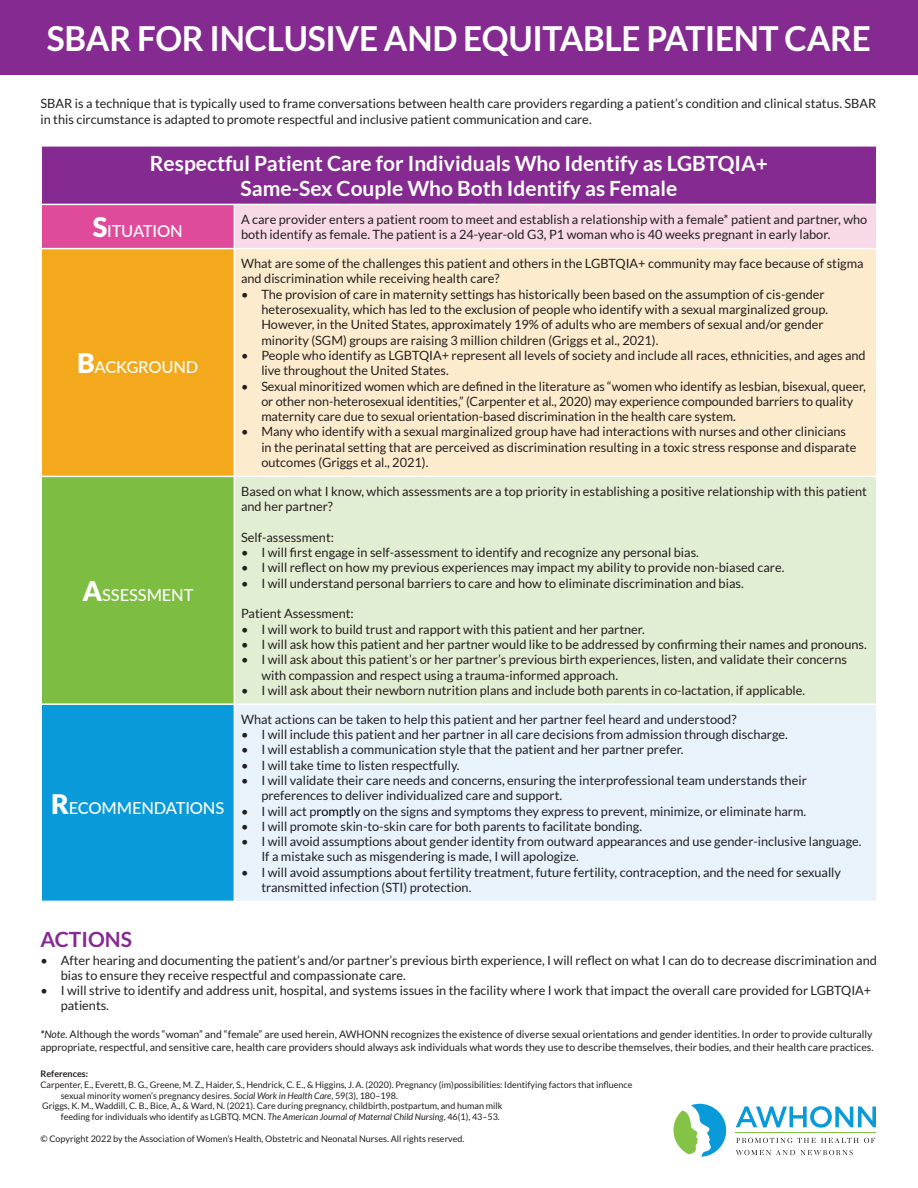
<style>
.page{position:relative;width:918px;height:1188px;background:#fff}
.page>*{position:absolute;margin:0;border:0;box-sizing:border-box;transform-origin:0 0}
.t1{font:700 34.5px "Lato";letter-spacing:-.01em;color:#fff}
.t2{font:700 21px/25.2px "Lato";color:#fff;text-align:center}
.t3{font:700 21px "Lato";color:#852a91}
.t4{font:500 16.5px "Lato";letter-spacing:-.01em;color:#fff}
.t5{font:12.75px/15.3px "Lato";color:#231f20}
.t6{font:12.75px/15.3px "Lato";color:#1e1f1e;text-align:right}
.t7{font:10.5px/12.6px "Lato";color:#231f20}
.t8{font:9px "Lato";color:#231f20}
.t9{font:700 9px "Lato";color:#231f20}
.s1{font-weight:900;font-size:27px}
.s2{color:#231f20}
.s3{color:#040503}
.s4{font-weight:700;font-style:italic}
.s5{font-style:italic}
</style>
<div class="page">
<div style="left:41px;top:146px;width:836px;height:58px;background:#852a91"></div>
<div style="left:41px;top:204px;width:193px;height:45px;background:#e04a9a"></div>
<div style="left:234px;top:204px;width:643px;height:45px;background:#f7d9e8"></div>
<div style="left:41px;top:249px;width:193px;height:227px;background:#f4a81c"></div>
<div style="left:234px;top:249px;width:643px;height:227px;background:#fdebcd"></div>
<div style="left:41px;top:476px;width:193px;height:228px;background:#7dbd41"></div>
<div style="left:234px;top:476px;width:643px;height:228px;background:#e2eed3"></div>
<div style="left:41px;top:704px;width:193px;height:197px;background:#089ad9"></div>
<div style="left:234px;top:704px;width:643px;height:197px;background:#e7f2fa"></div>
<hr style="left:40px;top:145px;width:194px;height:2px;background:#fff">
<hr style="left:40px;top:147px;width:2px;height:57px;background:#fff">
<hr style="left:234px;top:145px;width:644px;height:2px;background:#fff">
<hr style="left:876px;top:147px;width:2px;height:57px;background:#fff">
<hr style="left:40px;top:204px;width:194px;height:1px;background:#fff">
<hr style="left:40px;top:205px;width:2px;height:43px;background:#fff">
<hr style="left:234px;top:204px;width:644px;height:1px;background:#fff">
<hr style="left:234px;top:205px;width:1px;height:43px;background:#fff">
<hr style="left:876px;top:205px;width:2px;height:43px;background:#fff">
<hr style="left:40px;top:248px;width:194px;height:1px;background:#fff">
<hr style="left:40px;top:249px;width:2px;height:227px;background:#fff">
<hr style="left:234px;top:248px;width:644px;height:1px;background:#fff">
<hr style="left:234px;top:249px;width:1px;height:227px;background:#fff">
<hr style="left:876px;top:249px;width:2px;height:227px;background:#fff">
<hr style="left:40px;top:476px;width:194px;height:1px;background:#fff">
<hr style="left:40px;top:477px;width:2px;height:226px;background:#fff">
<hr style="left:234px;top:476px;width:644px;height:1px;background:#fff">
<hr style="left:234px;top:477px;width:1px;height:226px;background:#fff">
<hr style="left:876px;top:477px;width:2px;height:226px;background:#fff">
<hr style="left:40px;top:703px;width:194px;height:2px;background:#fff">
<hr style="left:40px;top:705px;width:2px;height:196px;background:#fff">
<hr style="left:234px;top:703px;width:644px;height:2px;background:#fff">
<hr style="left:234px;top:705px;width:1px;height:196px;background:#fff">
<hr style="left:876px;top:705px;width:2px;height:196px;background:#fff">
<div style="left:0;top:0;width:918px;height:74px;background:#852a91"></div>
<svg style="left:673px;top:1104px;width:54px;height:53px"></svg>
<svg style="left:736px;top:1106px;width:140px;height:22px"></svg>
<svg style="left:736px;top:1138px;width:139px;height:5px"></svg>
<svg style="left:736px;top:1150px;width:117px;height:5px"></svg>
<hr style="left:736px;top:1133px;width:140px;height:1px;background:#83c447">
<h1 class="t1" style="left:47px;top:19px;width:825px">SBAR FOR INCLUSIVE AND EQUITABLE PATIENT CARE</h1>
<p class="t5" style="left:40px;top:96px;width:837px">SBAR is a technique that is typically used to frame conversations between health care providers regarding a patient’s condition and clinical status. SBAR in this circumstance is adapted to promote respectful and inclusive patient communication and care.</p>
<h2 class="t2" style="left:150px;top:150px;width:620px">Respectful Patient Care for Individuals Who Identify as LGBTQIA+<br>Same-Sex Couple Who Both Identify as Female</h2>
<p class="t4" style="left:93px;top:219px;width:91px"><span class="s1">S</span>ITUATION</p>
<p class="t5" style="left:241px;top:212px;width:628px">A care provider enters a patient room to meet and establish a relationship with a female* patient and partner, who both identify as female. The patient is a 24-year-old G3, P1 woman who is 40 weeks pregnant in early labor.</p>
<p class="t4" style="left:77px;top:355px;width:123px"><span class="s1">B</span>ACKGROUND</p>
<p class="t4" style="left:83px;top:583px;width:113px"><span class="s1">A</span>SSESSMENT</p>
<p class="t4" style="left:51px;top:796px;width:175px"><span class="s1">R</span>ECOMMENDATIONS</p>
<p class="t5" style="left:241px;top:256px;width:624px">What are some of the challenges this patient and others in the LGBTQIA+ community may face because of stigma and discrimination while receiving health care?</p>
<p class="t6" style="left:241px;top:286px;width:589px"><span class="s2">•</span> The provision of care in maternity settings has historically been based on the assumption of cis-gender heterosexuality, which has led to the exclusion of people who identify with a sexual marginalized group.</p>
<p class="t5" style="left:261px;top:317px;width:564px">However, in the United States, approximately 19% of adults who are members of sexual and/or gender minority (SGM) groups are raising 3 million children (Griggs et al., 2021).</p>
<p class="t5" style="left:261px;top:348px;width:606px;text-indent:-20px">• People who identify as LGBTQIA+ represent all levels of society and include all races, ethnicities, and ages and live throughout the United States.</p>
<p class="t5" style="left:261px;top:378px;width:606px;text-indent:-20px">• Sexual minoritized women which are defined in the literature as “women who identify as lesbian, bisexual, queer, or other non-heterosexual identities,” (Carpenter et al., 2020) may experience compounded barriers to quality maternity care due to sexual orientation-based discrimination in the health care system.</p>
<p class="t5" style="left:261px;top:424px;width:597px;text-indent:-20px">• Many who identify with a sexual marginalized group have had interactions with nurses and other clinicians in the perinatal setting that are perceived as discrimination resulting in a toxic stress response and disparate outcomes (Griggs et al., 2021).</p>
<p class="t5" style="left:241px;top:484px;width:627px">Based on what I know, which assessments are a top priority in establishing a positive relationship with this patient and her partner?</p>
<p class="t5" style="left:241px;top:530px;width:94px">Self-assessment:</p>
<p class="t5" style="left:241px;top:545px;width:459px">• I will first engage in self-assessment to identify and recognize any personal bias.</p>
<p class="t5" style="left:241px;top:560px;width:545px">• I will reflect on how my previous experiences may impact my ability to provide non-biased care.</p>
<p class="t5" style="left:241px;top:575px;width:504px">• I will understand personal barriers to care and how to eliminate discrimination and bias.</p>
<p class="t5" style="left:241px;top:606px;width:114px">Patient Assessment:</p>
<p class="t5" style="left:241px;top:621px;width:405px">• I will work to build trust and rapport with this patient and her partner.</p>
<p class="t5" style="left:241px;top:637px;width:627px">• I will ask how this patient and her partner would like to be addressed by confirming their names and pronouns.</p>
<p class="t5" style="left:261px;top:652px;width:587px;text-indent:-20px">• I will ask about this patient’s or her partner’s previous birth experiences, listen, and validate their concerns with compassion and respect using a trauma-informed approach.</p>
<p class="t5" style="left:241px;top:683px;width:566px">• I will ask about their newborn nutrition plans and include both parents in co-lactation, if applicable.</p>
<p class="t5" style="left:241px;top:711px;width:497px">What actions can be taken to help this patient and her partner feel heard and understood?</p>
<p class="t5" style="left:241px;top:727px;width:548px">• I will include this patient and her partner in all care decisions from admission through discharge.</p>
<p class="t5" style="left:241px;top:742px;width:444px">• I will establish a communication style that the patient and her partner prefer.</p>
<p class="t5" style="left:241px;top:757px;width:220px">• I will take time to listen respectfully.</p>
<p class="t5" style="left:261px;top:773px;width:547px;text-indent:-20px">• I will validate their care needs and concerns, ensuring the interprofessional team understands their preferences to deliver individualized care and support.</p>
<p class="t5" style="left:241px;top:803px;width:567px">• I will act p<span class="s3">romptly</span> on the signs and symptoms they express to prevent, minimize, or eliminate harm.</p>
<p class="t5" style="left:241px;top:819px;width:402px">• I will promote skin-to-skin care for both parents to facilitate bonding.</p>
<p class="t5" style="left:261px;top:834px;width:602px;text-indent:-20px">• I will avoid assumptions about gender identity from outward appearances and use gender-inclusive language.<br>If a mistake such as misgendering is made, I will apologize.</p>
<p class="t5" style="left:261px;top:864px;width:581px;text-indent:-20px">• I will avoid assumptions about fertility treatment, future fertility, contraception, and the need for sexually transmitted infection (STI) protection.</p>
<h2 class="t3" style="left:40px;top:927px;width:93px">ACTIONS</h2>
<p class="t5" style="left:61px;top:952px;width:818px;text-indent:-20px">• After hearing and documenting the patient’s and/or partner’s previous birth experience, I will reflect on what I can do to decrease discrimination and bias to ensure they receive respectful and compassionate care.</p>
<p class="t5" style="left:61px;top:983px;width:812px;text-indent:-20px">• I will strive to identify and address unit, hospital, and systems issues in the facility where I work that impact the overall care provided for LGBTQIA+ patients.</p>
<p class="t7" style="left:40px;top:1028px;width:835px"><span class="s4">*</span><span class="s5">Note.</span> Although the words “woman” and “female” are used herein, AWHONN recognizes the existence of diverse sexual orientations and gender identities. In order to provide culturally appropriate, respectful, and sensitive care, health care providers should always ask individuals what words they use to describe themselves, their bodies, and their health care practices.</p>
<p class="t9" style="left:40px;top:1069px;width:49px">References:</p>
<p class="t8" style="left:40px;top:1080px;width:594px">Carpenter, E., Everett, B. G., Greene, M. Z., Haider, S., Hendrick, C. E., &amp; Higgins, J. A. (2020). Pregnancy (im)possibilities: Identifying factors that influence</p>
<p class="t8" style="left:61px;top:1090px;width:339px">sexual minority women’s pregnancy desires. <span class="s5">Social Work in Health Care</span>, 59(3), 180–198.</p>
<p class="t8" style="left:42px;top:1101px;width:462px">Griggs, K. M., Waddill, C. B., Bice, A., &amp; Ward, N. (2021). Care during pregnancy, childbirth, postpartum, and human milk</p>
<p class="t8" style="left:61px;top:1112px;width:441px">feeding for individuals who identify as LGBTQ. MCN. <span class="s5">The American Journal of Maternal Child Nursing</span>, 46(1), 43–53.</p>
<p class="t8" style="left:40px;top:1134px;width:425px">© Copyright 2022 by the Association of Women’s Health, Obstetric and Neonatal Nurses. All rights reserved.</p>
</div>
